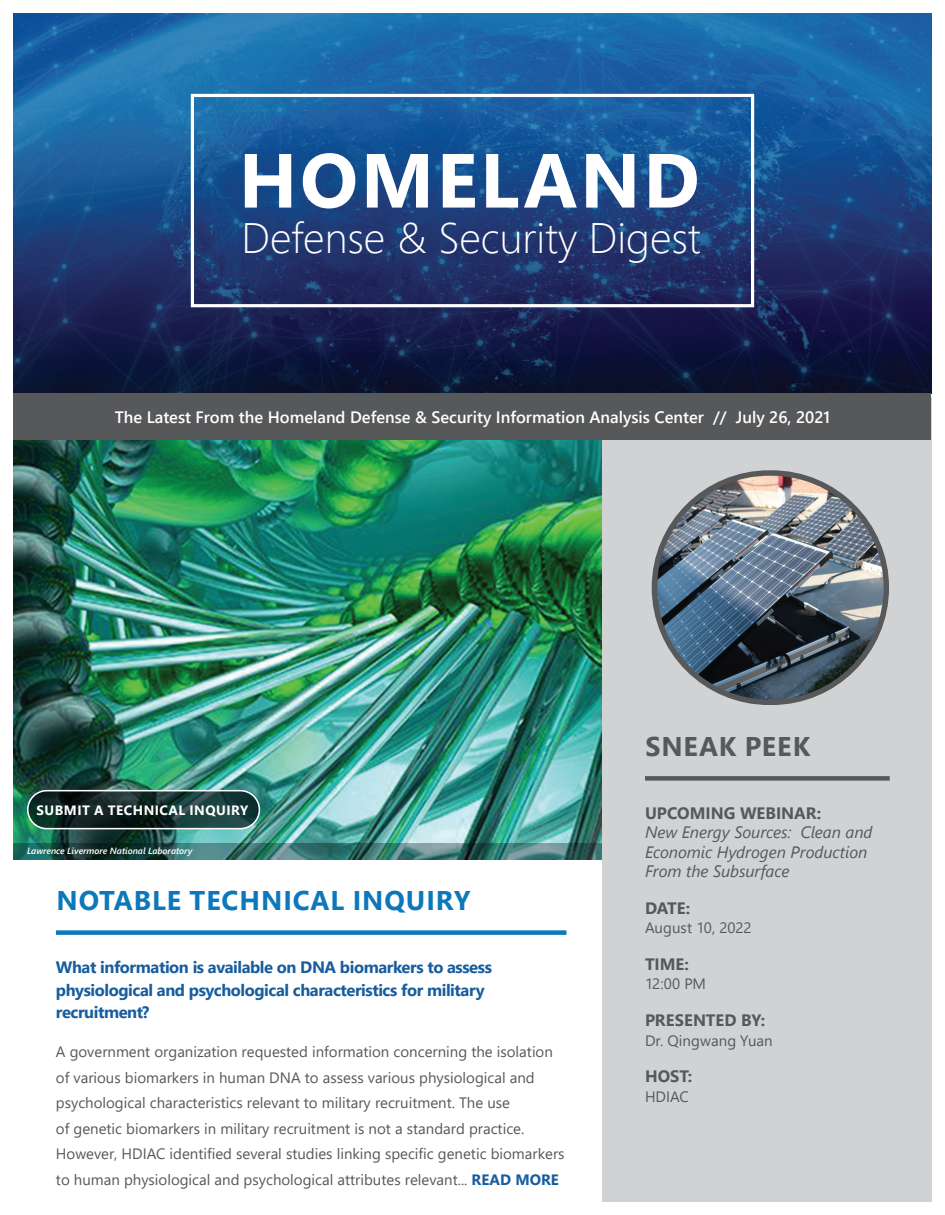
<style>
.page{position:relative;width:945px;height:1215px;background:#fff}
.page>*{position:absolute;margin:0;border:0;box-sizing:border-box;transform-origin:0 0}
.t1{font:700 76.5px "Segoe UI";letter-spacing:.035em;color:#fff}
.t2{font:300 42.6px "Segoe UI";color:#fff}
.t3{font:700 27px "Segoe UI";letter-spacing:.035em;color:#0d77bc}
.t4{font:700 27px "Segoe UI";letter-spacing:.03em;color:#57585a}
.t5{font:700 16.5px/22.5px "Segoe UI";letter-spacing:-.025em;color:#175d9e}
.t6{font:600 16.5px "Segoe UI";color:#fff}
.t7{font:italic 16.5px/19.5px "Segoe UI";letter-spacing:-.005em;color:#57585a}
.t8{font:700 16.5px "Segoe UI";letter-spacing:-.005em;color:#57585a}
.t9{font:15px/25.5px "Segoe UI";color:#57585a}
.t10{font:700 13.5px "Segoe UI";letter-spacing:.035em;color:#fff}
.t11{font:italic 600 9px "Segoe UI";color:#fff}
.s1{font-weight:700;color:#175d9e}
</style>
<div class="page">
<img style="left:14px;top:14px;width:918px;height:380px">
<div style="left:602px;top:397px;width:330px;height:805px;background:#d1d2d4"></div>
<div style="left:14px;top:394px;width:918px;height:46px;background:#57585a"></div>
<div style="left:645px;top:776px;width:245px;height:5px;background:#57585a"></div>
<img style="left:654px;top:473px;width:232px;height:229px;border-radius:115px">
<div style="left:652px;top:470px;width:237px;height:235px;border:5px solid #57585a;border-radius:115px"></div>
<img style="left:14px;top:440px;width:588px;height:403px">
<svg style="left:14px;top:843px;width:588px;height:16px;background:#366864"></svg>
<div style="left:56px;top:930px;width:511px;height:5px;background:#0d77bc"></div>
<svg style="left:28px;top:791px;width:231px;height:38px;background:#142f2c"></svg>
<div style="left:27px;top:790px;width:233px;height:39px;border:2px solid #fff;border-radius:19px"></div>
<div style="left:191px;top:94px;width:563px;height:213px;border:3px solid #fff"></div>
<h1 class="t1" style="left:239px;top:108px;width:462px">HOMELAND</h1>
<h2 class="t2" style="left:241px;top:198px;width:461px">Defense &amp; Security Digest</h2>
<p class="t6" style="left:115px;top:401px;width:717px">The Latest From the Homeland Defense &amp; Security Information Analysis Center // July 26, 2021</p>
<p class="t10" style="left:37px;top:797px;width:213px">SUBMIT A TECHNICAL INQUIRY</p>
<p class="t11" style="left:27px;top:843px;width:167px">Lawrence Livermore National Laboratory</p>
<h3 class="t3" style="left:56px;top:875px;width:416px">NOTABLE TECHNICAL INQUIRY</h3>
<p class="t5" style="left:56px;top:955px;width:438px">What information is available on DNA biomarkers to assess physiological and psychological characteristics for military recruitment?</p>
<p class="t9" style="left:56px;top:1038px;width:510px">A government organization requested information concerning the isolation of various biomarkers in human DNA to assess various physiological and psychological characteristics relevant to military recruitment. The use<br>of genetic biomarkers in military recruitment is not a standard practice.<br>However, HDIAC identified several studies linking specific genetic biomarkers to human physiological and psychological attributes relevant... <span class="s1">READ MORE</span></p>
<h3 class="t4" style="left:645px;top:721px;width:166px">SNEAK PEEK</h3>
<p class="t8" style="left:645px;top:797px;width:178px">UPCOMING WEBINAR:</p>
<p class="t7" style="left:645px;top:820px;width:229px">New Energy Sources: Clean and<br>Economic Hydrogen Production<br>From the Subsurface</p>
<p class="t8" style="left:645px;top:893px;width:47px">DATE:</p>
<p class="t9" style="left:645px;top:914px;width:108px">August 10, 2022</p>
<p class="t8" style="left:645px;top:949px;width:45px">TIME:</p>
<p class="t9" style="left:645px;top:970px;width:63px">12:00 PM</p>
<p class="t8" style="left:645px;top:1005px;width:122px">PRESENTED BY:</p>
<p class="t9" style="left:645px;top:1026px;width:129px">Dr. Qingwang Yuan</p>
<p class="t8" style="left:645px;top:1061px;width:49px">HOST:</p>
<p class="t9" style="left:645px;top:1082px;width:45px">HDIAC</p>
</div>
